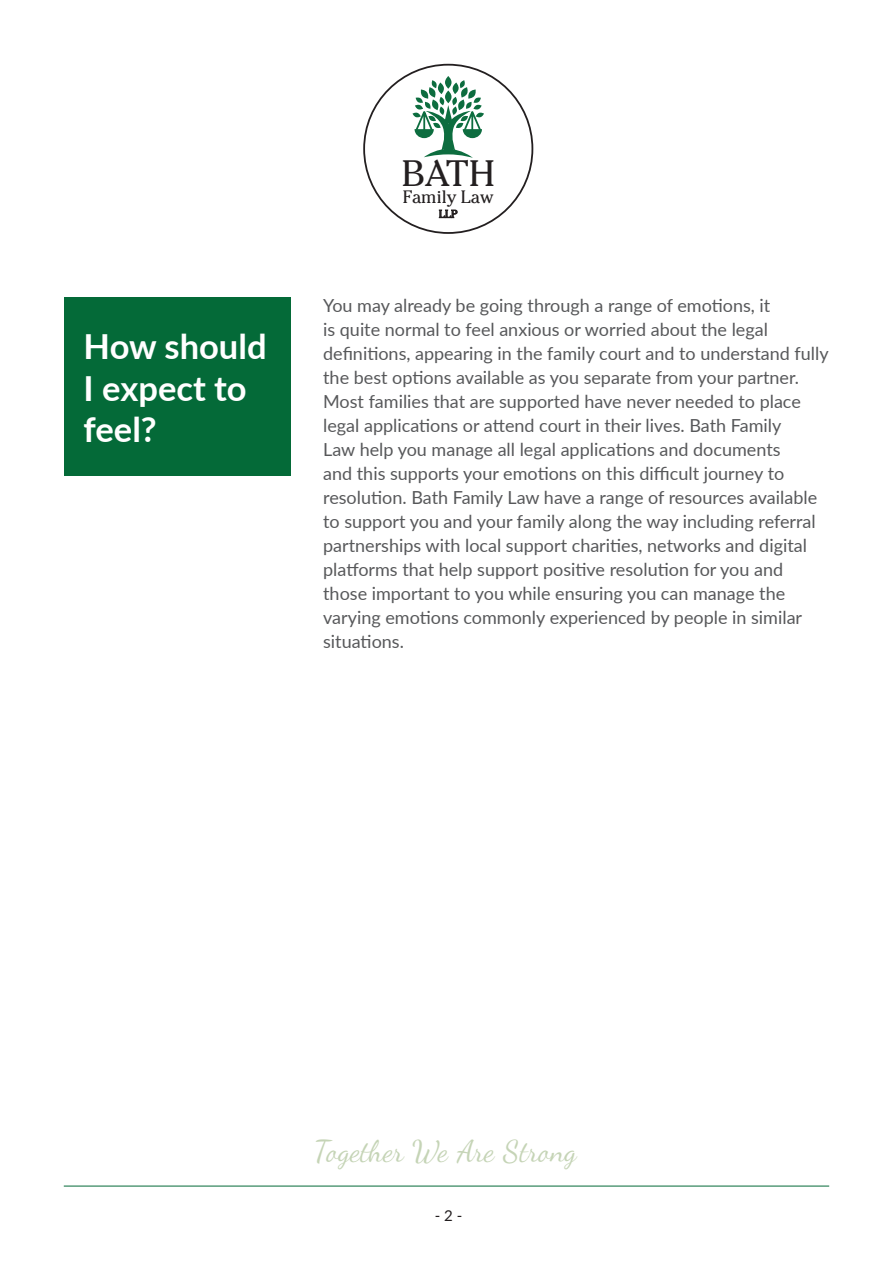
<style>
.page{position:relative;width:893px;height:1263px;background:#fff}
.page>*{position:absolute;margin:0;border:0;box-sizing:border-box;transform-origin:0 0}
.t1{font:36.6px "Cheltenham Std";color:#231f20}
.t2{font:700 34.5px/41.4px "Lato";color:#fff}
.t3{font:30px "Dancing Script OT";color:#c5d4b6}
.t4{font:18px/24px "Lato";color:#57585a}
.t5{font:17.85px "Cheltenham Std";color:#231f20}
.t6{font:15px "Lato";color:#231f20}
.t7{font:10.8px "Cheltenham Std";color:#231f20}
</style>
<div class="page">
<hr style="left:64px;top:1186px;width:765px;height:1px;background:#046a38">
<svg style="left:445px;top:76px;width:6px;height:13px"></svg>
<svg style="left:413px;top:80px;width:71px;height:78px"></svg>
<div style="left:64px;top:298px;width:227px;height:178px;background:#046a38"></div>
<p class="t2" style="left:84px;top:325px;width:184px">How should<br>I expect to feel?</p>
<p class="t1" style="left:402px;top:152px;width:94px">BATH</p>
<p class="t5" style="left:403px;top:186px;width:93px">Family Law</p>
<p class="t7" style="left:439px;top:208px;width:20px">LLP</p>
<p class="t4" style="left:323px;top:293px;width:507px">You may already be going through a range of emotions, it<br>is quite normal to feel anxious or worried about the legal definitions, appearing in the family court and to understand fully the best options available as you separate from your partner.<br>Most families that are supported have never needed to place legal applications or attend court in their lives. Bath Family<br>Law help you manage all legal applications and documents<br>and this supports your emotions on this difficult journey to resolution. Bath Family Law have a range of resources available to support you and your family along the way including referral partnerships with local support charities, networks and digital platforms that help support positive resolution for you and those important to you while ensuring you can manage the varying emotions commonly experienced by people in similar situations.</p>
<p class="t3" style="left:316px;top:1133px;width:263px">Together We Are Strong</p>
<p class="t6" style="left:435px;top:1205px;width:29px">- 2 -</p>
</div>
